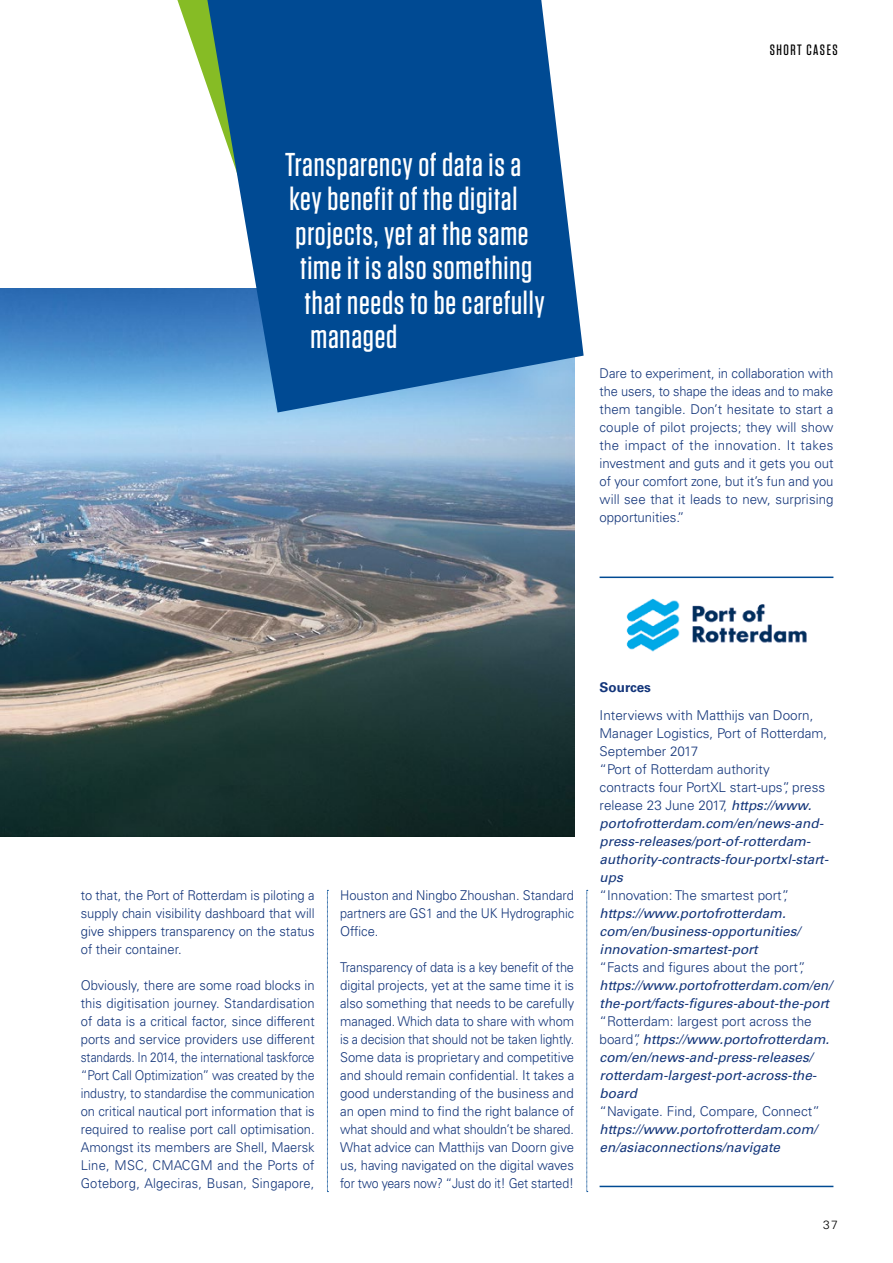
<style>
.page{position:relative;width:893px;height:1263px;background:#fff}
.page>*{position:absolute;margin:0;border:0;box-sizing:border-box;transform-origin:0 0}
.t1{font:500 33px "Tungsten";letter-spacing:.025em;color:#fff}
.t2{font:500 15px "Tungsten";letter-spacing:.1em;color:#000}
.t3{font:300 13.5px/18px "Univers LT Std";color:#13357a}
.t4{font:300 13.5px/18px "Univers LT Std";color:#13357a;text-align:justify;scale:.96 1}
.t5{font:300 13.5px/18px "Univers LT Std";color:#13357a;text-align:justify;scale:.94 1}
.t6{font:italic 13.5px/18px "Univers LT Std";color:#13357a}
.t7{font:700 13.5px "Univers LT Std";color:#13357a}
.t8{font:300 12px "Univers LT Std";color:#000}
.s1{font-weight:400;font-style:italic}
.s2{font-weight:300;font-style:normal}
</style>
<div class="page">
<img style="left:626px;top:598px;width:181px;height:54px">
<img style="left:0;top:289px;width:574px;height:547px">
<svg style="left:327px;top:890px;width:1px;height:302px"></svg>
<svg style="left:587px;top:890px;width:1px;height:302px"></svg>
<hr style="left:600px;top:1186px;width:233px;height:1px;background:#004a93">
<hr style="left:600px;top:576px;width:233px;height:2px;background:#004a93">
<svg style="left:177px;top:0;width:30px;height:86px"></svg>
<svg style="left:207px;top:0;width:377px;height:412px;fill:#004a93"></svg>
<h1 class="t1" style="left:285px;top:147px;width:238px">Transparency of data is a</h1>
<h1 class="t1" style="left:290px;top:182px;width:229px">key benefit of the digital</h1>
<h1 class="t1" style="left:296px;top:216px;width:235px">projects, yet at the same</h1>
<h1 class="t1" style="left:300px;top:251px;width:234px">time it is also something</h1>
<h1 class="t1" style="left:305px;top:285px;width:242px">that needs to be carefully</h1>
<h1 class="t1" style="left:311px;top:320px;width:88px">managed</h1>
<p class="t2" style="left:770px;top:41px;width:69px">SHORT CASES</p>
<p class="t3" style="left:600px;top:364px;width:235px;text-align:justify">Dare to experiment, in collaboration with the users, to shape the ideas and to make them tangible. Don’t hesitate to start a couple of pilot projects; they will show the impact of the innovation. It takes investment and guts and it gets you out of your comfort zone, but it’s fun and you will see that it leads to new, surprising opportunities.”</p>
<p class="t4" style="left:81px;top:886px;width:245px">to that, the Port of Rotterdam is piloting a supply chain visibility dashboard that will give shippers transparency on the status of their container.</p>
<p class="t4" style="left:81px;top:976px;width:245px">Obviously, there are some road blocks in this digitisation journey. Standardisation of data is a critical factor, since different ports and service providers use different standards. In 2014, the international taskforce “Port Call Optimization” was created by the industry, to standardise the communication on critical nautical port information that is required to realise port call optimisation.<br>Amongst its members are Shell, Maersk Line, MSC, CMACGM and the Ports of Goteborg, Algeciras, Busan, Singapore,</p>
<p class="t4" style="left:340px;top:886px;width:245px">Houston and Ningbo Zhoushan. Standard partners are GS1 and the UK Hydrographic Office.</p>
<p class="t5" style="left:340px;top:958px;width:250px">Transparency of data is a key benefit of the digital projects, yet at the same time it is also something that needs to be carefully managed. Which data to share with whom is a decision that should not be taken lightly.<br>Some data is proprietary and competitive and should remain confidential. It takes a good understanding of the business and an open mind to find the right balance of what should and what shouldn’t be shared.<br>What advice can Matthijs van Doorn give us, having navigated on the digital waves for two years now? “Just do it! Get started!</p>
<p class="t7" style="left:600px;top:679px;width:53px">Sources</p>
<p class="t3" style="left:600px;top:706px;width:230px">Interviews with Matthijs van Doorn,<br>Manager Logistics, Port of Rotterdam,<br>September 2017<br>“Port of Rotterdam authority contracts four PortXL start-ups”, press release 23 June 2017, <span class="s1">https://www. portofrotterdam.com/en/news-and&shy;press-releases/port-of-rotterdam&shy;authority-contracts-four-portxl-start&shy;ups</span></p>
<p class="t3" style="left:600px;top:886px;width:191px">“Innovation: The smartest port”,</p>
<p class="t6" style="left:600px;top:904px;width:202px">https://www.portofrotterdam. com/en/business-opportunities/ innovation-smartest-port</p>
<p class="t3" style="left:600px;top:958px;width:208px">“Facts and figures about the port”,</p>
<p class="t6" style="left:600px;top:976px;width:234px">https://www.portofrotterdam.com/en/ the-port/facts-figures-about-the-port</p>
<p class="t6" style="left:600px;top:1012px;width:231px"><span class="s2">“Rotterdam: largest port across the board”,</span> https://www.portofrotterdam. com/en/news-and-press-releases/ rotterdam-largest-port-across-the&shy;board</p>
<p class="t3" style="left:600px;top:1102px;width:222px">“Navigate. Find, Compare, Connect”</p>
<p class="t6" style="left:600px;top:1120px;width:219px">https://www.portofrotterdam.com/ en/asiaconnections/navigate</p>
<p class="t8" style="left:823px;top:1217px;width:16px">37</p>
</div>
